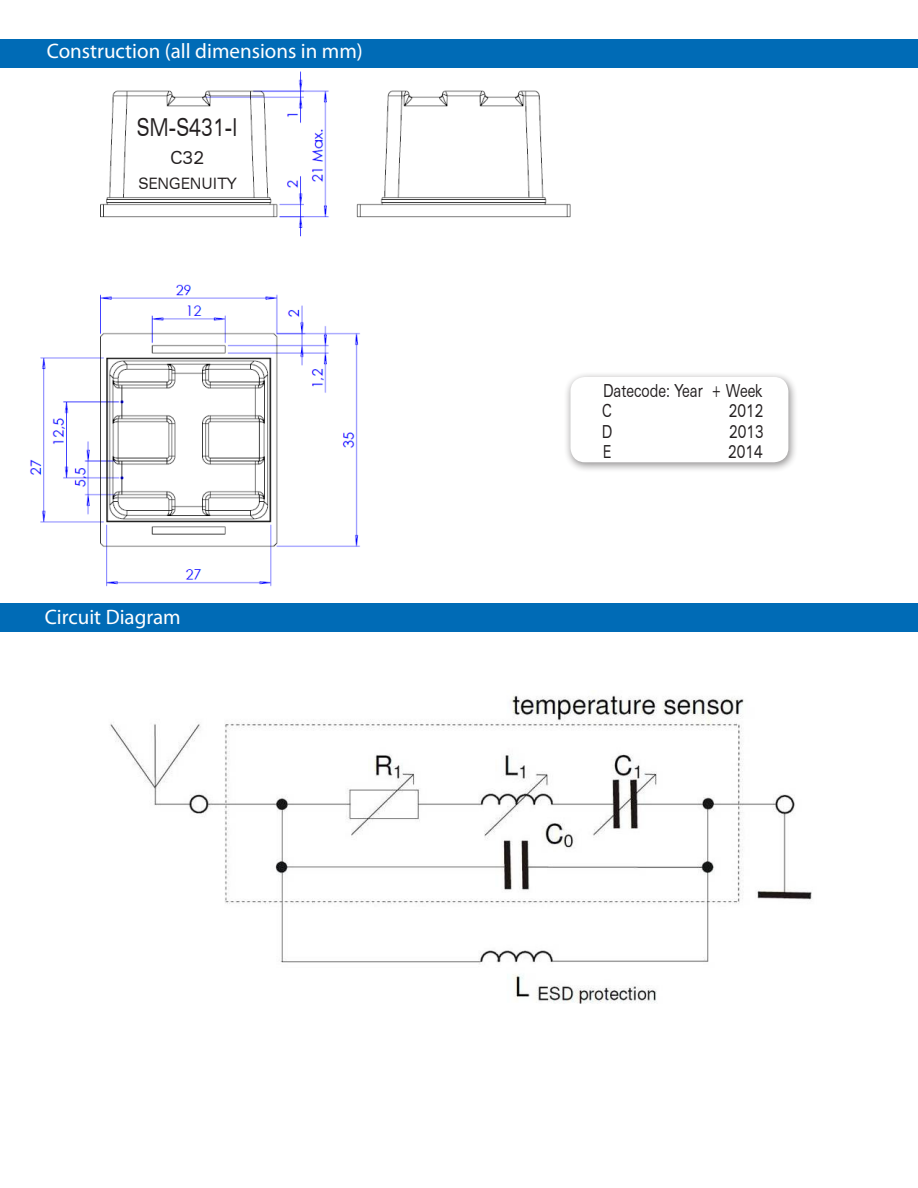
<style>
.page{position:relative;width:918px;height:1188px;background:#fff}
.page>*{position:absolute;margin:0;border:0;box-sizing:border-box;transform-origin:0 0}
.t1{font:expanded 24.75px "Zurich BT";color:#231f20;scale:.67 1}
.t2{font:21px "Myriad Pro";color:#fff}
.t3{font:expanded 18px "Zurich BT";color:#231f20;scale:.67 1}
.t4{font:expanded 18px "Zurich BT";color:#231f20;scale:.83 1}
.t5{font:expanded 15.75px "Zurich BT";color:#231f20;scale:.83 1}
</style>
<div class="page">
<img style="left:30px;top:71px;width:541px;height:516px">
<div style="left:0;top:604px;width:918px;height:28px;background:#006bb6"></div>
<div style="left:0;top:39px;width:918px;height:29px;background:#006bb6"></div>
<img style="left:110px;top:695px;width:702px;height:308px">
<div style="left:564px;top:371px;width:234px;height:102px;background:#231f20;opacity:.5"></div>
<div style="left:571px;top:377px;width:217px;height:85px;background:#fff;border-radius:15px"></div>
<p class="t2" style="left:47px;top:38px;width:318px">Construction (all dimensions in mm)</p>
<p class="t1" style="left:137px;top:113px;width:152px">SM-S431-I</p>
<p class="t4" style="left:171px;top:147px;width:42px">C32</p>
<p class="t5" style="left:138px;top:175px;width:120px">SENGENUITY</p>
<p class="t2" style="left:45px;top:604px;width:138px">Circuit Diagram</p>
<p class="t3" style="left:603px;top:380px;width:239px">Datecode: Year + Week</p>
<p class="t3" style="left:602px;top:400px;width:16px">C</p>
<p class="t3" style="left:729px;top:400px;width:53px">2012</p>
<p class="t3" style="left:602px;top:421px;width:17px">D</p>
<p class="t3" style="left:729px;top:421px;width:53px">2013</p>
<p class="t3" style="left:603px;top:441px;width:14px">E</p>
<p class="t3" style="left:728px;top:441px;width:53px">2014</p>
</div>
